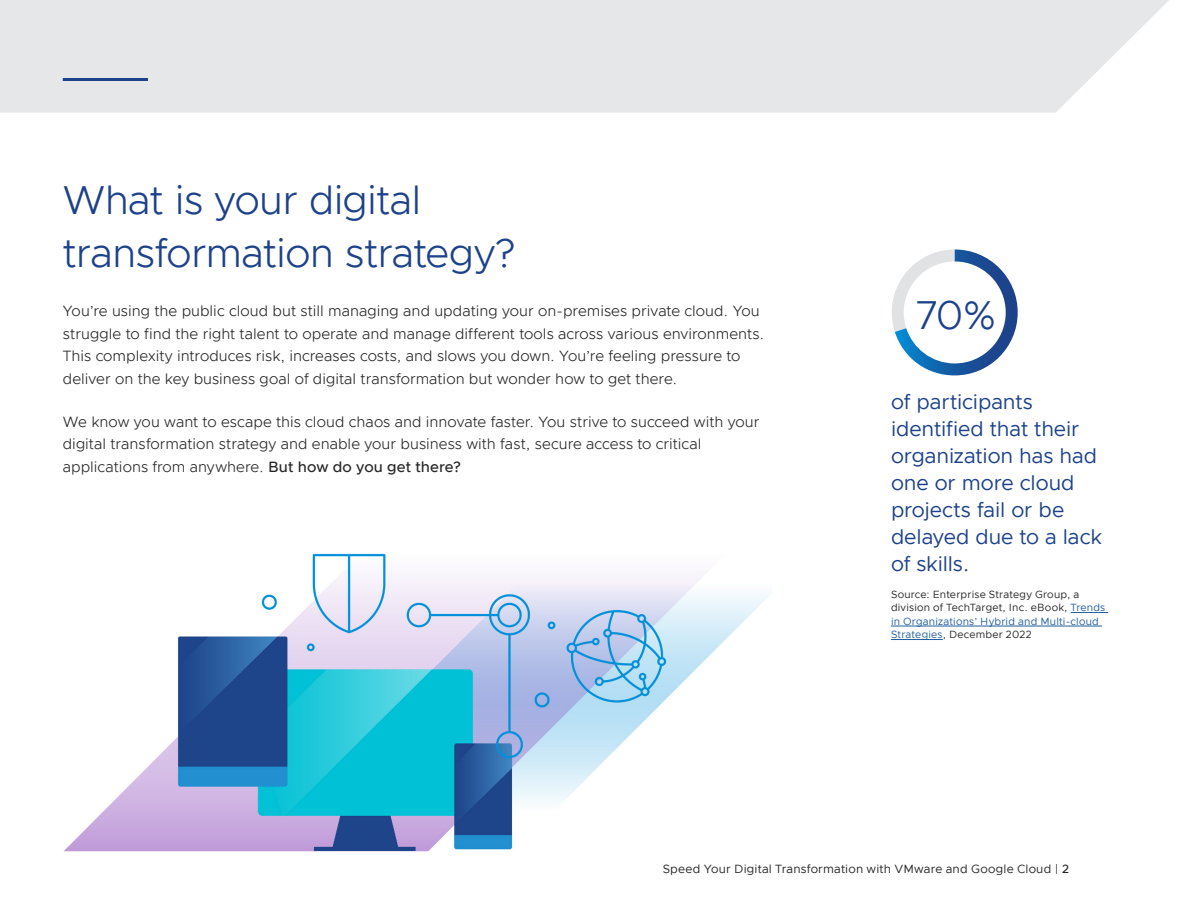
<style>
.page{position:relative;width:1188px;height:918px;background:#fff}
.page>*{position:absolute;margin:0;border:0;box-sizing:border-box;transform-origin:0 0}
.t1{font:300 40.5px/52.5px "Metropolis";letter-spacing:-.02em;color:#1d428a}
.t2{font:21px/27px "Metropolis";letter-spacing:-.005em;color:#1d428a}
.t3{font:300 15px/22.5px "Metropolis";color:#262626}
.t4{font:12px "Metropolis";letter-spacing:.015em;color:#262626}
.t5{font:10.5px/13.5px "Metropolis";letter-spacing:.02em;color:#262626}
.s1{font-weight:500}
.s2{color:#215e9e}
</style>
<div class="page">
<div style="left:0;top:0;width:1169px;height:113px;background:#e6e7e8"></div>
<hr style="left:63px;top:78px;width:85px;height:3px;background:#1d428a">
<hr style="left:1071px;top:612px;width:37px;height:1px;background:#215e9e">
<hr style="left:891px;top:626px;width:211px;height:1px;background:#215e9e">
<hr style="left:891px;top:639px;width:52px;height:1px;background:#215e9e">
<svg style="left:892px;top:249px;width:126px;height:126px"></svg>
<img style="left:64px;top:553px;width:707px;height:299px">
<h1 class="t1" style="left:63px;top:174px;width:454px">What is your digital transformation strategy?</h1>
<p class="t3" style="left:63px;top:300px;width:703px">You’re using the public cloud but still managing and updating your on-premises private cloud. You struggle to find the right talent to operate and manage different tools across various environments.<br>This complexity introduces risk, increases costs, and slows you down. You’re feeling pressure to deliver on the key business goal of digital transformation but wonder how to get there.</p>
<p class="t3" style="left:63px;top:410px;width:698px">We know you want to escape this cloud chaos and innovate faster. You strive to succeed with your digital transformation strategy and enable your business with fast, secure access to critical applications from anywhere. <span class="s1">But how do you get there?</span></p>
<h1 class="t1" style="left:917px;top:288px;width:81px">70%</h1>
<h2 class="t2" style="left:891px;top:388px;width:212px">of participants identified that their organization has had one or more cloud projects fail or be delayed due to a lack of skills.</h2>
<p class="t5" style="left:891px;top:587px;width:216px">Source: Enterprise Strategy Group, a division of TechTarget, Inc. eBook, <span class="s2">Trends in Organizations’ Hybrid and Multi-cloud Strategies</span>, December 2022</p>
<p class="t4" style="left:663px;top:861px;width:408px">Speed Your Digital Transformation with VMware and Google Cloud | <span class="s1">2</span></p>
</div>
